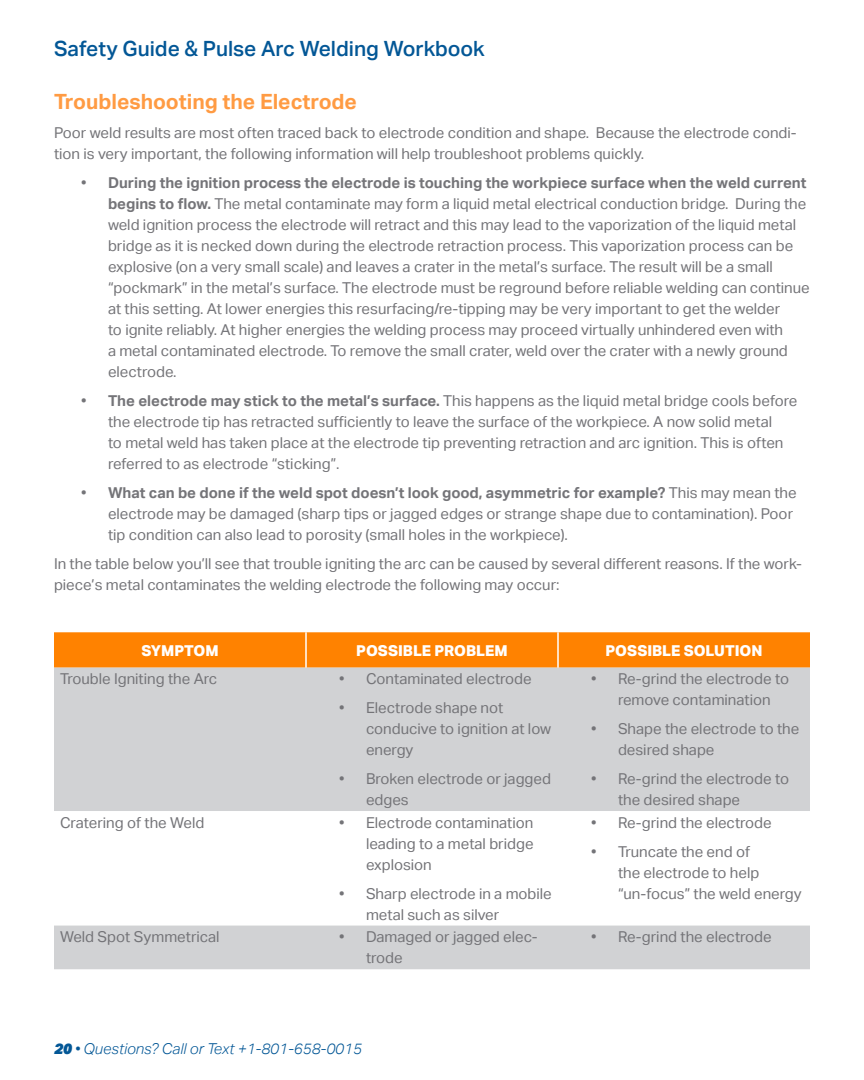
<style>
.page{position:relative;width:864px;height:1080px;background:#fff}
.page>*{position:absolute;margin:0;border:0;box-sizing:border-box;transform-origin:0 0}
.t1{font:500 21px "Aktiv Grotesk";color:#035796}
.Header_1{font:700 21px "Aktiv Grotesk";color:#ff9b43}
.Copy{font:15px/21px "Aktiv Grotesk";color:#747478}
.t2{font:italic 300 15px "Aktiv Grotesk";color:#035796}
.t3{font:800 15px "Aktiv Grotesk";letter-spacing:-.005em;color:#fff}
.s1{font-weight:700}
.s2{font-weight:900}
</style>
<div class="page">
<div style="left:54px;top:632px;width:756px;height:36px;background:#ff8200"></div>
<svg style="left:54px;top:668px;width:756px;height:301px;fill:#d1d2d4"></svg>
<hr style="left:305px;top:632px;width:2px;height:36px;background:#fff">
<hr style="left:557px;top:632px;width:2px;height:36px;background:#fff">
<h1 class="t1" style="left:54px;top:37px;width:432px">Safety Guide &amp; Pulse Arc Welding Workbook</h1>
<p class="Header_1" style="left:54px;top:90px;width:305px">Troubleshooting the Electrode</p>
<p class="Copy" style="left:54px;top:123px;width:744px">Poor weld results are most often traced back to electrode condition and shape. Because the electrode condi&shy;tion is very important, the following information will help troubleshoot problems quickly.</p>
<p class="Copy" style="left:108px;top:172px;width:703px;text-indent:-27px">• <span class="s1">During the ignition process the electrode is touching the workpiece surface when the weld current begins to flow.</span> The metal contaminate may form a liquid metal electrical conduction bridge. During the weld ignition process the electrode will retract and this may lead to the vaporization of the liquid metal bridge as it is necked down during the electrode retraction process. This vaporization process can be explosive (on a very small scale) and leaves a crater in the metal’s surface. The result will be a small “pockmark” in the metal’s surface. The electrode must be reground before reliable welding can continue at this setting. At lower energies this resurfacing/re-tipping may be very important to get the welder<br>to ignite reliably. At higher energies the welding process may proceed virtually unhindered even with<br>a metal contaminated electrode. To remove the small crater, weld over the crater with a newly ground electrode.</p>
<p class="Copy" style="left:108px;top:390px;width:691px;text-indent:-27px">• <span class="s1">The electrode may stick to the metal’s surface.</span> This happens as the liquid metal bridge cools before the electrode tip has retracted sufficiently to leave the surface of the workpiece. A now solid metal<br>to metal weld has taken place at the electrode tip preventing retraction and arc ignition. This is often referred to as electrode “sticking”.</p>
<p class="Copy" style="left:108px;top:482px;width:690px;text-indent:-27px">• <span class="s1">What can be done if the weld spot doesn’t look good, asymmetric for example?</span> This may mean the electrode may be damaged (sharp tips or jagged edges or strange shape due to contamination). Poor tip condition can also lead to porosity (small holes in the workpiece).</p>
<p class="Copy" style="left:54px;top:553px;width:750px">In the table below you’ll see that trouble igniting the arc can be caused by several different reasons. If the work&shy;piece’s metal contaminates the welding electrode the following may occur:</p>
<p class="t3" style="left:141px;top:641px;width:79px">SYMPTOM</p>
<p class="t3" style="left:356px;top:641px;width:153px">POSSIBLE PROBLEM</p>
<p class="t3" style="left:605px;top:641px;width:159px">POSSIBLE SOLUTION</p>
<p class="Copy" style="left:60px;top:669px;width:159px">Trouble Igniting the Arc</p>
<p class="Copy" style="left:339px;top:669px;width:194px">• Contaminated electrode</p>
<p class="Copy" style="left:366px;top:698px;width:187px;text-indent:-27px">• Electrode shape not conducive to ignition at low energy</p>
<p class="Copy" style="left:366px;top:768px;width:187px;text-indent:-27px">• Broken electrode or jagged edges</p>
<p class="Copy" style="left:591px;top:669px;width:200px;text-align:center">• Re-grind the electrode to remove contamination</p>
<p class="Copy" style="left:618px;top:719px;width:183px;text-indent:-27px">• Shape the electrode to the desired shape</p>
<p class="Copy" style="left:618px;top:768px;width:173px;text-indent:-27px">• Re-grind the electrode to the desired shape</p>
<p class="Copy" style="left:60px;top:812px;width:146px">Cratering of the Weld</p>
<p class="Copy" style="left:366px;top:812px;width:169px;text-align:justify;text-indent:-27px">• Electrode contamination leading to a metal bridge explosion</p>
<p class="Copy" style="left:366px;top:883px;width:187px;text-indent:-27px">• Sharp electrode in a mobile metal such as silver</p>
<p class="Copy" style="left:591px;top:812px;width:182px">• Re-grind the electrode</p>
<p class="Copy" style="left:618px;top:841px;width:185px;text-indent:-27px">• Truncate the end of<br>the electrode to help “un-focus” the weld energy</p>
<p class="Copy" style="left:60px;top:927px;width:161px">Weld Spot Symmetrical</p>
<p class="Copy" style="left:366px;top:927px;width:173px;text-indent:-27px">• Damaged or jagged elec&shy;trode</p>
<p class="Copy" style="left:591px;top:927px;width:182px">• Re-grind the electrode</p>
<p class="t2" style="left:54px;top:1040px;width:309px"><span class="s2">20</span> • Questions? Call or Text +1-801-658-0015</p>
</div>
